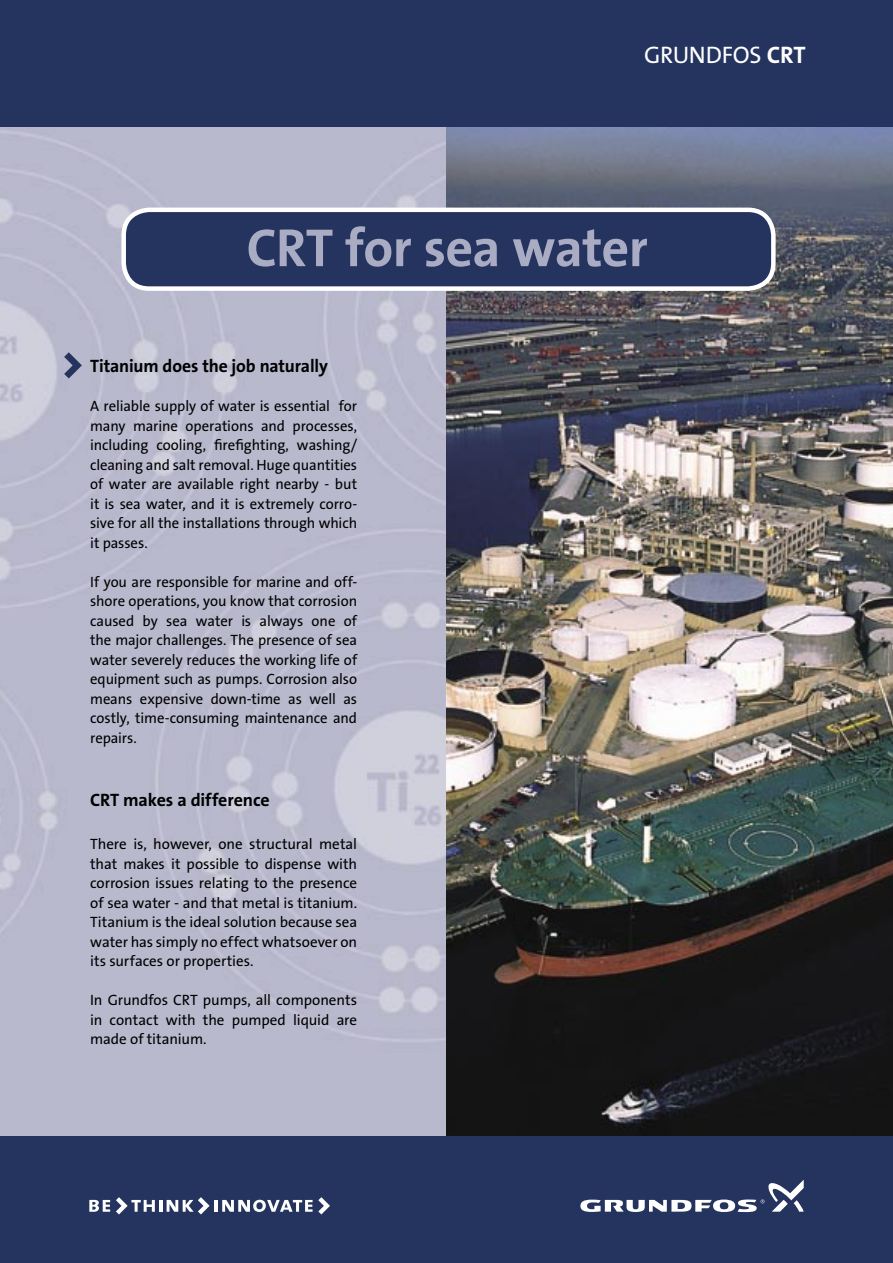
<style>
.page{position:relative;width:893px;height:1263px;background:#fff}
.page>*{position:absolute;margin:0;border:0;box-sizing:border-box;transform-origin:0 0}
.t1{font:54px "The Sans Grundfos 7 B";letter-spacing:-.015em;color:#aaacc4}
.t2{font:24px "The Sans Grundfos 5 R";letter-spacing:-.01em;color:#fff}
.t3{font:18px "The Sans Grundfos 7 B";letter-spacing:-.005em;color:#000}
.t4{font:15px/19.5px "The Sans Grundfos 5 R";letter-spacing:-.005em;color:#000;text-align:justify}
.s1{font-family:"The Sans Grundfos 7 B"}
</style>
<div class="page">
<img style="left:0;top:126px;width:446px;height:1011px">
<img style="left:446px;top:126px;width:447px;height:1011px">
<svg style="left:119px;top:205px;width:659px;height:84px;background:#3e4b71"></svg>
<div style="left:0;top:0;width:893px;height:126px;background:#25345f"></div>
<div style="left:0;top:1137px;width:893px;height:126px;background:#25345f"></div>
<svg style="left:580px;top:1180px;width:224px;height:32px"></svg>
<svg style="left:89px;top:1200px;width:21px;height:12px"></svg>
<svg style="left:116px;top:1197px;width:214px;height:17px"></svg>
<svg style="left:64px;top:352px;width:18px;height:26px"></svg>
<p class="t2" style="left:644px;top:42px;width:163px">GRUNDFOS <span class="s1">CRT</span></p>
<p class="t1" style="left:246px;top:219px;width:403px">CRT for sea water</p>
<p class="t3" style="left:90px;top:356px;width:239px">Titanium does the job naturally</p>
<p class="t4" style="left:90px;top:397px;width:269px">A reliable supply of water is essential for many marine operations and processes, including cooling, firefighting, washing/ cleaning and salt removal. Huge quantities of water are available right nearby - but it is sea water, and it is extremely corro&shy;sive for all the installations through which it passes.</p>
<p class="t4" style="left:90px;top:572px;width:269px">If you are responsible for marine and off&shy;shore operations, you know that corrosion caused by sea water is always one of the major challenges. The presence of sea water severely reduces the working life of equipment such as pumps. Corrosion also means expensive down-time as well as costly, time-consuming maintenance and repairs.</p>
<p class="t3" style="left:90px;top:790px;width:181px">CRT makes a difference</p>
<p class="t4" style="left:90px;top:835px;width:269px">There is, however, one structural metal that makes it possible to dispense with corrosion issues relating to the presence of sea water - and that metal is titanium.<br>Titanium is the ideal solution because sea water has simply no effect whatsoever on its surfaces or properties.</p>
<p class="t4" style="left:90px;top:991px;width:269px">In Grundfos CRT pumps, all components in contact with the pumped liquid are made of titanium.</p>
</div>
